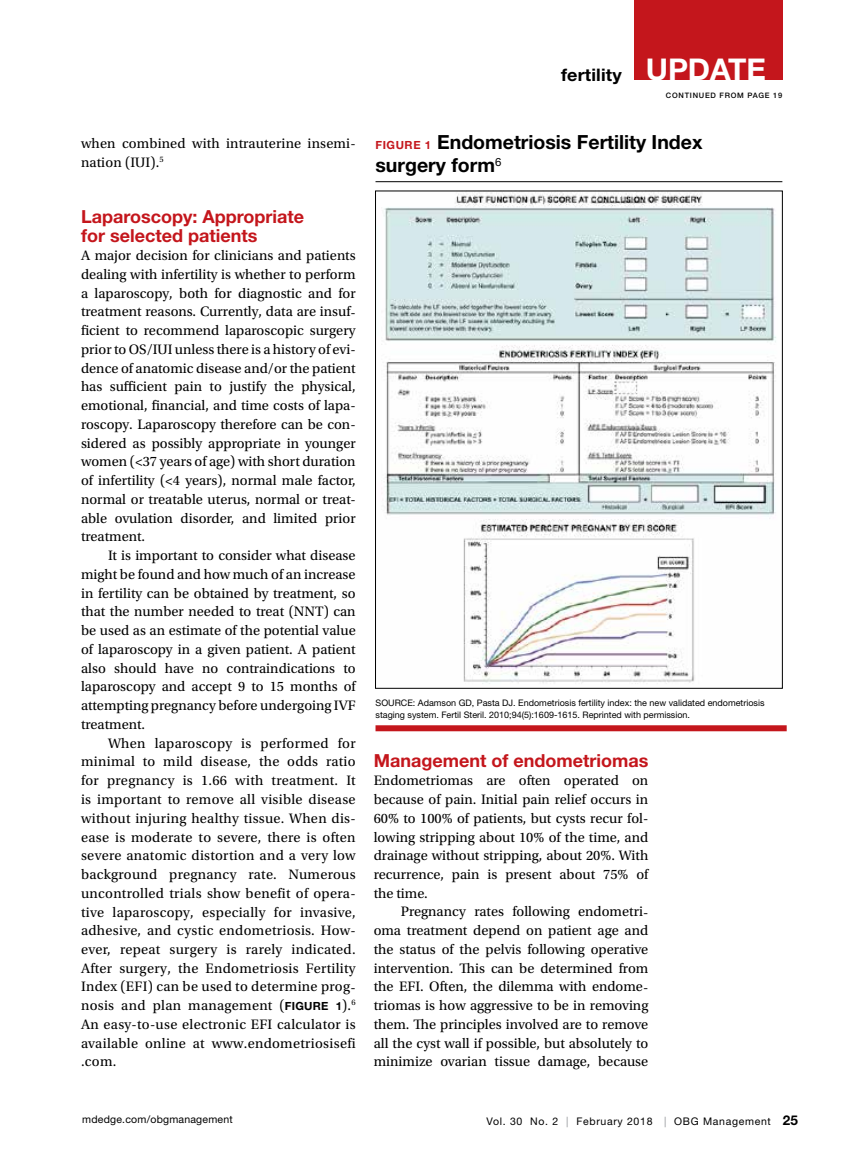
<style>
.page{position:relative;width:851px;height:1161px;background:#fff}
.page>*{position:absolute;margin:0;border:0;box-sizing:border-box;transform-origin:0 0}
.t1{font:700 19.5px/23.4px "Helvetica Neue LT Std";color:#000}
.t2{font:700 18px/18.8px "Helvetica Neue LT Std";color:#c4161c}
.t3{font:700 17.25px "Helvetica Neue LT Std";letter-spacing:.01em;color:#000;scale:1.04 1}
.t4{font:14.4px/18.8px "Utopia Std";color:#000;text-align:justify}
.t5{font:10.5px "Helvetica Neue LT Std";letter-spacing:.065em;color:#000}
.t6{font:10.5px "Helvetica Neue LT Std";letter-spacing:.02em;color:#000}
.t7{font:9px/12px "Helvetica Neue LT Std";color:#000}
.t8{font:500 7.5px "Helvetica Neue LT Std";letter-spacing:.1em;color:#000}
.s1{font-family:"Helvetica Neue LT Std";font-weight:700;font-size:11.25px}
.s2{font-size:30px;color:#fff}
.s3{font-size:11.25px;color:#c4161c}
.s4{color:#939598}
.s5{font-weight:700;font-size:13.5px}
</style>
<div class="page">
<div style="left:633px;top:0;width:149px;height:80px;background:#c4161c"></div>
<img style="left:381px;top:193px;width:395px;height:491px">
<hr style="left:375px;top:181px;width:407px;height:1px;background:#000">
<div style="left:375px;top:725px;width:411px;height:6px;background:#c4161c"></div>
<p class="t4" style="left:81px;top:134px;width:276px">when combined with intrauterine insemi&shy;nation (IUI).<sup>5</sup></p>
<p class="t2" style="left:81px;top:207px;width:225px">Laparoscopy: Appropriate for selected patients</p>
<p class="t4" style="left:81px;top:246px;width:276px">A major decision for clinicians and patients dealing with infertility is whether to perform a laparoscopy, both for diagnostic and for treatment reasons. Currently, data are insuf&shy;ficient to recommend laparoscopic surgery prior to OS/IUI unless there is a history of evi&shy;dence of anatomic disease and/or the patient has sufficient pain to justify the physical, emotional, financial, and time costs of lapa&shy;roscopy. Laparoscopy therefore can be con&shy;sidered as possibly appropriate in younger women (&lt;37 years of age) with short duration of infertility (&lt;4 years), normal male factor, normal or treatable uterus, normal or treat&shy;able ovulation disorder, and limited prior treatment.</p>
<p class="t4" style="left:81px;top:546px;width:276px;text-indent:27px">It is important to consider what disease might be found and how much of an increase in fertility can be obtained by treatment, so that the number needed to treat (NNT) can be used as an estimate of the potential value of laparoscopy in a given patient. A patient also should have no contraindications to laparoscopy and accept 9 to 15 months of attempting pregnancy before undergoing IVF treatment.</p>
<p class="t4" style="left:81px;top:734px;width:276px;text-indent:27px">When laparoscopy is performed for minimal to mild disease, the odds ratio for pregnancy is 1.66 with treatment. It is important to remove all visible disease without injuring healthy tissue. When dis&shy;ease is moderate to severe, there is often severe anatomic distortion and a very low background pregnancy rate. Numerous uncontrolled trials show benefit of opera&shy;tive laparoscopy, especially for invasive, adhesive, and cystic endometriosis. How&shy;ever, repeat surgery is rarely indicated.<br>After surgery, the Endometriosis Fertility Index (EFI) can be used to determine prog&shy;nosis and plan management (<span class="s1">FIGURE 1</span>).<sup>6<br></sup>An easy-to-use electronic EFI calculator is available online at www.endometriosisefi .com.</p>
<p class="t3" style="left:561px;top:64px;width:198px">fertility <span class="s2">UPDATE</span></p>
<p class="t8" style="left:666px;top:91px;width:118px">CONTINUED FROM PAGE 19</p>
<h1 class="t1" style="left:375px;top:130px;width:328px"><span class="s3">FIGURE 1</span> Endometriosis Fertility Index surgery form<sup>6</sup></h1>
<p class="t7" style="left:375px;top:696px;width:390px">SOURCE: Adamson GD, Pasta DJ. Endometriosis fertility index: the new validated endometriosis staging system. Fertil Steril. 2010;94(5):1609-1615. Reprinted with permission.</p>
<p class="t2" style="left:374px;top:750px;width:276px">Management of endometriomas</p>
<p class="t4" style="left:374px;top:771px;width:276px">Endometriomas are often operated on because of pain. Initial pain relief occurs in 60% to 100% of patients, but cysts recur fol&shy;lowing stripping about 10% of the time, and drainage without stripping, about 20%. With recurrence, pain is present about 75% of the time.</p>
<p class="t4" style="left:374px;top:903px;width:276px;text-indent:27px">Pregnancy rates following endometri&shy;oma treatment depend on patient age and the status of the pelvis following operative intervention. This can be determined from the EFI. Often, the dilemma with endome&shy;triomas is how aggressive to be in removing them. The principles involved are to remove all the cyst wall if possible, but absolutely to minimize ovarian tissue damage, because</p>
<p class="t6" style="left:82px;top:1114px;width:152px">mdedge.com/obgmanagement</p>
<p class="t5" style="left:486px;top:1115px;width:313px">Vol. 30 No. 2 <span class="s4">|</span> February 2018 <span class="s4">|</span> OBG Management <span class="s5">25</span></p>
</div>
